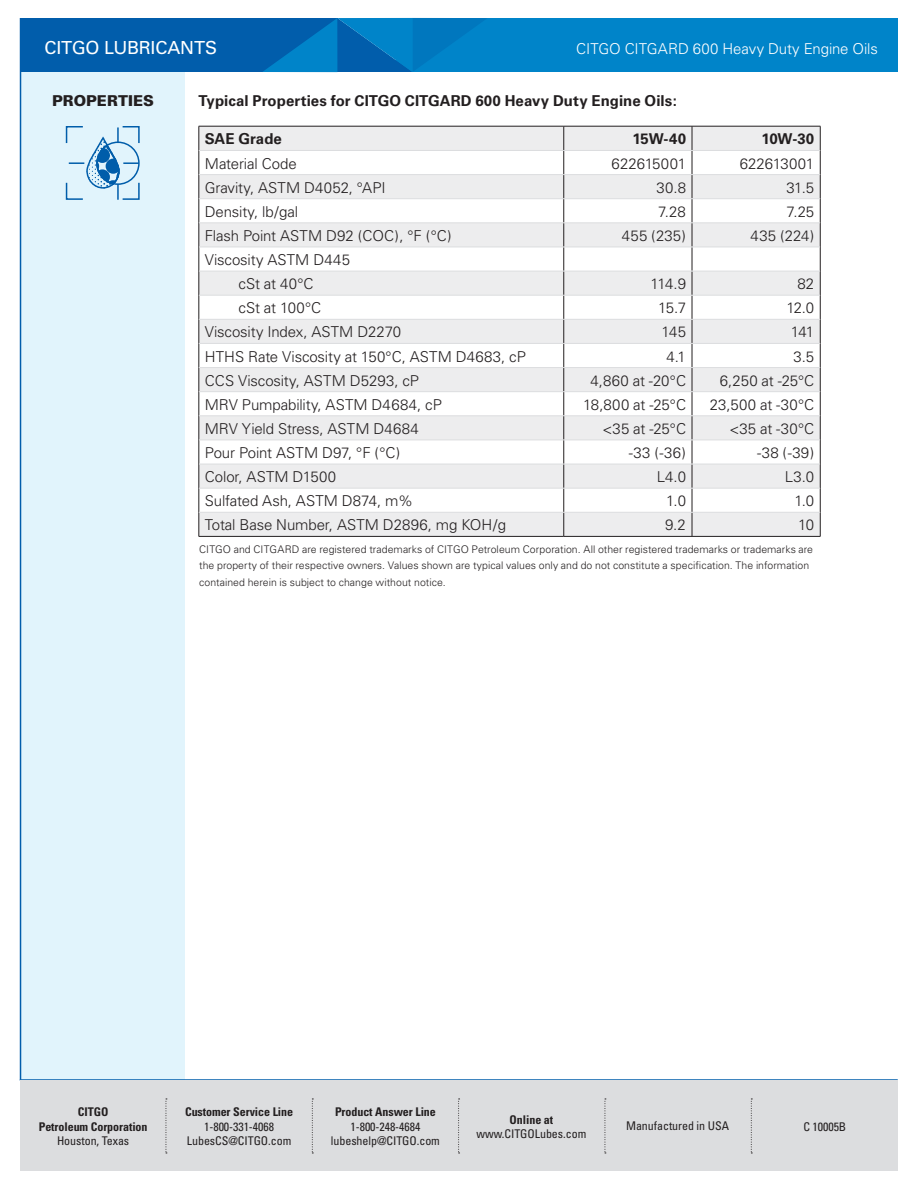
<style>
.page{position:relative;width:918px;height:1188px;background:#fff}
.page>*{position:absolute;margin:0;border:0;box-sizing:border-box;transform-origin:0 0}
.Headers{font:18px "Univers LT Std";letter-spacing:-.01em;color:#fff}
.t1{font:300 15px "Univers";letter-spacing:-.005em;color:#231f20}
.Disclaimers{font:700 15px "Univers";color:#231f20}
.Headers-2{font:300 15px "Univers";letter-spacing:-.005em;color:#fff}
.Headers-3{font:900 15px "Univers";color:#231f20}
.t2{font:condensed 12px/14.4px "Univers";letter-spacing:-.005em;color:#231f20;text-align:center}
.t3{font:700 condensed 12px/14.4px "Univers";letter-spacing:-.005em;color:#231f20;text-align:center}
.Disclaimers-2{font:300 10.5px/16.5px "Univers";letter-spacing:.005em;color:#231f20}
.s1{font-weight:400}
.s2{font-weight:700}
</style>
<div class="page">
<svg style="left:200px;top:127px;width:620px;height:409px;fill:#ededee"></svg>
<hr style="left:199px;top:126px;width:365px;height:1px;background:#231f20">
<hr style="left:564px;top:126px;width:128px;height:1px;background:#231f20">
<hr style="left:692px;top:126px;width:128px;height:1px;background:#231f20">
<svg style="left:199px;top:126px;width:1px;height:410px"></svg>
<svg style="left:564px;top:126px;width:1px;height:410px"></svg>
<svg style="left:692px;top:126px;width:1px;height:410px"></svg>
<svg style="left:820px;top:126px;width:1px;height:410px"></svg>
<hr style="left:199px;top:536px;width:365px;height:1px;background:#231f20">
<hr style="left:564px;top:536px;width:128px;height:1px;background:#231f20">
<hr style="left:692px;top:536px;width:128px;height:1px;background:#231f20">
<hr style="left:199px;top:150px;width:365px;height:1px;background:#dcdddf">
<hr style="left:564px;top:150px;width:128px;height:1px;background:#dcdddf">
<hr style="left:692px;top:150px;width:128px;height:1px;background:#dcdddf">
<hr style="left:199px;top:174px;width:365px;height:1px;background:#dcdddf">
<hr style="left:564px;top:174px;width:128px;height:1px;background:#dcdddf">
<hr style="left:692px;top:174px;width:128px;height:1px;background:#dcdddf">
<hr style="left:199px;top:198px;width:365px;height:1px;background:#dcdddf">
<hr style="left:564px;top:198px;width:128px;height:1px;background:#dcdddf">
<hr style="left:692px;top:198px;width:128px;height:1px;background:#dcdddf">
<hr style="left:199px;top:223px;width:365px;height:1px;background:#dcdddf">
<hr style="left:564px;top:223px;width:128px;height:1px;background:#dcdddf">
<hr style="left:692px;top:223px;width:128px;height:1px;background:#dcdddf">
<hr style="left:199px;top:247px;width:365px;height:1px;background:#dcdddf">
<hr style="left:564px;top:247px;width:128px;height:1px;background:#dcdddf">
<hr style="left:692px;top:247px;width:128px;height:1px;background:#dcdddf">
<hr style="left:199px;top:271px;width:365px;height:1px;background:#dcdddf">
<hr style="left:564px;top:271px;width:128px;height:1px;background:#dcdddf">
<hr style="left:692px;top:271px;width:128px;height:1px;background:#dcdddf">
<hr style="left:199px;top:295px;width:365px;height:1px;background:#dcdddf">
<hr style="left:564px;top:295px;width:128px;height:1px;background:#dcdddf">
<hr style="left:692px;top:295px;width:128px;height:1px;background:#dcdddf">
<hr style="left:199px;top:319px;width:365px;height:1px;background:#dcdddf">
<hr style="left:564px;top:319px;width:128px;height:1px;background:#dcdddf">
<hr style="left:692px;top:319px;width:128px;height:1px;background:#dcdddf">
<hr style="left:199px;top:343px;width:365px;height:1px;background:#dcdddf">
<hr style="left:564px;top:343px;width:128px;height:1px;background:#dcdddf">
<hr style="left:692px;top:343px;width:128px;height:1px;background:#dcdddf">
<hr style="left:199px;top:367px;width:365px;height:1px;background:#dcdddf">
<hr style="left:564px;top:367px;width:128px;height:1px;background:#dcdddf">
<hr style="left:692px;top:367px;width:128px;height:1px;background:#dcdddf">
<hr style="left:199px;top:391px;width:365px;height:1px;background:#dcdddf">
<hr style="left:564px;top:391px;width:128px;height:1px;background:#dcdddf">
<hr style="left:692px;top:391px;width:128px;height:1px;background:#dcdddf">
<hr style="left:199px;top:416px;width:365px;height:1px;background:#dcdddf">
<hr style="left:564px;top:416px;width:128px;height:1px;background:#dcdddf">
<hr style="left:692px;top:416px;width:128px;height:1px;background:#dcdddf">
<hr style="left:199px;top:440px;width:365px;height:1px;background:#dcdddf">
<hr style="left:564px;top:440px;width:128px;height:1px;background:#dcdddf">
<hr style="left:692px;top:440px;width:128px;height:1px;background:#dcdddf">
<hr style="left:199px;top:464px;width:365px;height:1px;background:#dcdddf">
<hr style="left:564px;top:464px;width:128px;height:1px;background:#dcdddf">
<hr style="left:692px;top:464px;width:128px;height:1px;background:#dcdddf">
<hr style="left:199px;top:488px;width:365px;height:1px;background:#dcdddf">
<hr style="left:564px;top:488px;width:128px;height:1px;background:#dcdddf">
<hr style="left:692px;top:488px;width:128px;height:1px;background:#dcdddf">
<hr style="left:199px;top:512px;width:365px;height:1px;background:#dcdddf">
<hr style="left:564px;top:512px;width:128px;height:1px;background:#dcdddf">
<hr style="left:692px;top:512px;width:128px;height:1px;background:#dcdddf">
<div style="left:21px;top:65px;width:164px;height:1015px;background:#e1f4fc"></div>
<hr style="left:20px;top:18px;width:1px;height:1062px;background:#015dab">
<hr style="left:20px;top:1079px;width:878px;height:2px;background:#015dab">
<div style="left:21px;top:18px;width:316px;height:54px;background:#015dab"></div>
<div style="left:396px;top:18px;width:502px;height:54px;background:#0084c9"></div>
<svg style="left:263px;top:18px;width:223px;height:54px"></svg>
<svg style="left:66px;top:126px;width:74px;height:74px"></svg>
<div style="left:20px;top:1081px;width:878px;height:90px;background:#dcdddf"></div>
<svg style="left:751px;top:1099px;width:1px;height:55px"></svg>
<svg style="left:605px;top:1099px;width:1px;height:55px"></svg>
<svg style="left:458px;top:1099px;width:2px;height:55px"></svg>
<svg style="left:312px;top:1099px;width:1px;height:55px"></svg>
<svg style="left:166px;top:1099px;width:1px;height:55px"></svg>
<p class="Headers" style="left:45px;top:37px;width:174px">CITGO LUBRICANTS</p>
<p class="Headers-2" style="left:576px;top:40px;width:303px">CITGO CITGARD 600 Heavy Duty Engine Oils</p>
<p class="Headers-3" style="left:52px;top:91px;width:103px">PROPERTIES</p>
<p class="Disclaimers" style="left:199px;top:92px;width:480px">Typical Properties for CITGO CITGARD 600 Heavy Duty Engine Oils:</p>
<p class="Disclaimers" style="left:205px;top:130px;width:79px">SAE Grade</p>
<p class="Disclaimers" style="left:633px;top:130px;width:55px">15W-40</p>
<p class="Disclaimers" style="left:762px;top:130px;width:54px">10W-30</p>
<p class="t1" style="left:205px;top:154px;width:93px">Material Code</p>
<p class="t1" style="left:612px;top:154px;width:76px">622615001</p>
<p class="t1" style="left:740px;top:154px;width:76px">622613001</p>
<p class="t1" style="left:205px;top:178px;width:182px">Gravity, ASTM D4052, °API</p>
<p class="t1" style="left:657px;top:178px;width:31px">30.8</p>
<p class="t1" style="left:786px;top:178px;width:29px">31.5</p>
<p class="t1" style="left:205px;top:202px;width:95px">Density, lb/gal</p>
<p class="t1" style="left:658px;top:202px;width:29px">7.28</p>
<p class="t1" style="left:786px;top:202px;width:29px">7.25</p>
<p class="t1" style="left:205px;top:227px;width:248px">Flash Point ASTM D92 (COC), °F (°C)</p>
<p class="t1" style="left:622px;top:227px;width:66px">455 (235)</p>
<p class="t1" style="left:751px;top:227px;width:65px">435 (224)</p>
<p class="t1" style="left:205px;top:251px;width:147px">Viscosity ASTM D445</p>
<p class="t1" style="left:239px;top:275px;width:76px">cSt at 40°C</p>
<p class="t1" style="left:651px;top:275px;width:37px">114.9</p>
<p class="t1" style="left:797px;top:275px;width:18px">82</p>
<p class="t1" style="left:239px;top:299px;width:84px">cSt at 100°C</p>
<p class="t1" style="left:658px;top:299px;width:29px">15.7</p>
<p class="t1" style="left:786px;top:299px;width:29px">12.0</p>
<p class="t1" style="left:205px;top:323px;width:198px">Viscosity Index, ASTM D2270</p>
<p class="t1" style="left:662px;top:323px;width:26px">145</p>
<p class="t1" style="left:791px;top:323px;width:25px">141</p>
<p class="t1" style="left:205px;top:347px;width:323px">HTHS Rate Viscosity at 150°C, ASTM D4683, cP</p>
<p class="t1" style="left:666px;top:347px;width:21px">4.1</p>
<p class="t1" style="left:793px;top:347px;width:22px">3.5</p>
<p class="t1" style="left:205px;top:371px;width:216px">CCS Viscosity, ASTM D5293, cP</p>
<p class="t1" style="left:591px;top:371px;width:97px">4,860 at -20°C</p>
<p class="t1" style="left:720px;top:371px;width:96px">6,250 at -25°C</p>
<p class="t1" style="left:205px;top:395px;width:239px">MRV Pumpability, ASTM D4684, cP</p>
<p class="t1" style="left:583px;top:395px;width:104px">18,800 at -25°C</p>
<p class="t1" style="left:710px;top:395px;width:106px">23,500 at -30°C</p>
<p class="t1" style="left:205px;top:420px;width:216px">MRV Yield Stress, ASTM D4684</p>
<p class="t1" style="left:602px;top:420px;width:85px">&lt;35 at -25°C</p>
<p class="t1" style="left:729px;top:420px;width:86px">&lt;35 at -30°C</p>
<p class="t1" style="left:205px;top:444px;width:197px">Pour Point ASTM D97, °F (°C)</p>
<p class="t1" style="left:629px;top:444px;width:59px">-33 (-36)</p>
<p class="t1" style="left:757px;top:444px;width:59px">-38 (-39)</p>
<p class="t1" style="left:205px;top:468px;width:133px">Color, ASTM D1500</p>
<p class="t1" style="left:657px;top:468px;width:31px">L4.0</p>
<p class="t1" style="left:785px;top:468px;width:31px">L3.0</p>
<p class="t1" style="left:205px;top:492px;width:210px">Sulfated Ash, ASTM D874, m%</p>
<p class="t1" style="left:666px;top:492px;width:21px">1.0</p>
<p class="t1" style="left:794px;top:492px;width:21px">1.0</p>
<p class="t1" style="left:205px;top:516px;width:303px">Total Base Number, ASTM D2896, mg KOH/g</p>
<p class="t1" style="left:665px;top:516px;width:22px">9.2</p>
<p class="t1" style="left:798px;top:516px;width:18px">10</p>
<p class="Disclaimers-2" style="left:199px;top:541px;width:615px">CITGO and CITGARD are registered trademarks of CITGO Petroleum Corporation. All other registered trademarks or trademarks are the property of their respective owners. Values shown are typical values only and do not constitute a specification. The information contained herein is subject to change without notice.</p>
<p class="t3" style="left:39px;top:1105px;width:110px">CITGO<br>Petroleum Corporation<br><span class="s1">Houston, Texas</span></p>
<p class="t3" style="left:185px;top:1105px;width:110px">Customer Service Line</p>
<p class="t2" style="left:204px;top:1119px;width:71px">1-800-331-4068</p>
<p class="t2" style="left:187px;top:1133px;width:106px">LubesCS@CITGO.com</p>
<p class="t2" style="left:331px;top:1105px;width:111px"><span class="s2">Product Answer Line<br></span>1-800-248-4684 lubeshelp@CITGO.com</p>
<p class="t2" style="left:476px;top:1112px;width:111px"><span class="s2">Online at </span>www.CITGOLubes.com</p>
<p class="t2" style="left:803px;top:1119px;width:44px">C 10005B</p>
<p class="t2" style="left:626px;top:1119px;width:104px">Manufactured in USA</p>
</div>
